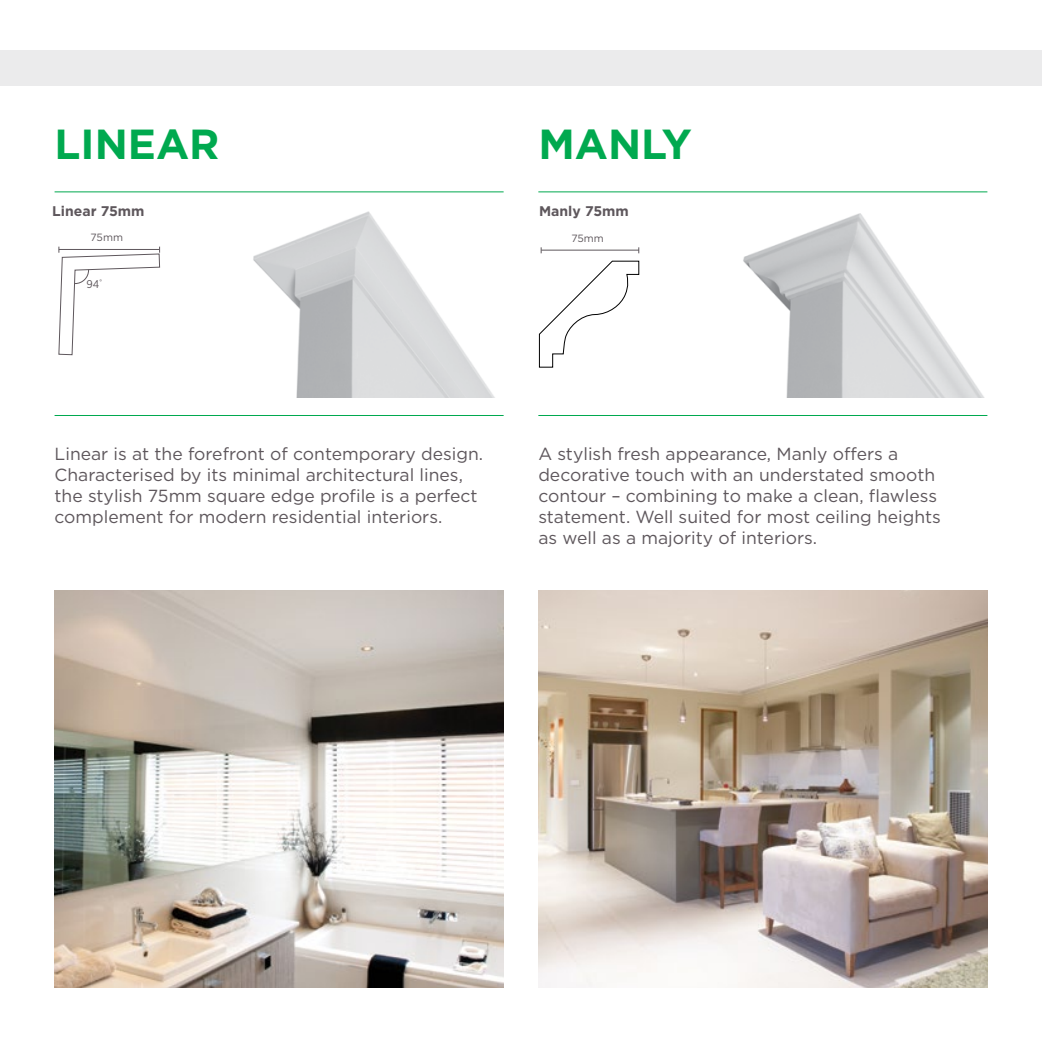
<style>
.page{position:relative;width:1042px;height:1042px;background:#fff}
.page>*{position:absolute;margin:0;border:0;box-sizing:border-box;transform-origin:0 0}
.t1{font:700 42px "Gotham HTF";color:#00a94f}
.t2{font:17.5px/21px "Gotham HTF";color:#5e575c}
.t3{font:700 14px "Gotham HTF";color:#5e575c}
.t4{font:11.2px "Gotham Narrow";color:#5e575c}
.t5{font:10.5px "Gotham HTF";color:#5e575c}
</style>
<div class="page">
<hr style="left:55px;top:191px;width:449px;height:1px;background:#00a94f">
<hr style="left:538px;top:191px;width:449px;height:1px;background:#00a94f">
<hr style="left:55px;top:415px;width:449px;height:1px;background:#00a94f">
<img style="left:253px;top:211px;width:241px;height:186px">
<svg style="left:58px;top:247px;width:102px;height:108px"></svg>
<div style="left:76px;top:271px;width:9px;height:7px;background:#fff"></div>
<img style="left:743px;top:213px;width:241px;height:184px">
<img style="left:538px;top:590px;width:449px;height:397px">
<img style="left:55px;top:590px;width:449px;height:397px">
<hr style="left:538px;top:415px;width:449px;height:1px;background:#00a94f">
<svg style="left:539px;top:260px;width:100px;height:108px"></svg>
<hr style="left:541px;top:250px;width:98px;height:1px;background:#5e575c">
<div style="left:0;top:50px;width:1042px;height:36px;background:#ebebec"></div>
<h1 class="t1" style="left:55px;top:120px;width:166px">LINEAR</h1>
<h1 class="t1" style="left:538px;top:120px;width:155px">MANLY</h1>
<p class="t3" style="left:52px;top:203px;width:94px">Linear 75mm</p>
<p class="t3" style="left:539px;top:203px;width:91px">Manly 75mm</p>
<p class="t5" style="left:91px;top:232px;width:34px">75mm</p>
<p class="t5" style="left:571px;top:232px;width:34px">75mm</p>
<p class="t4" style="left:87px;top:277px;width:17px">94<sup>°</sup></p>
<p class="t2" style="left:55px;top:443px;width:430px">Linear is at the forefront of contemporary design.<br>Characterised by its minimal architectural lines, the stylish 75mm square edge profile is a perfect complement for modern residential interiors.</p>
<p class="t2" style="left:538px;top:443px;width:404px">A stylish fresh appearance, Manly offers a decorative touch with an understated smooth contour – combining to make a clean, flawless statement. Well suited for most ceiling heights as well as a majority of interiors.</p>
</div>
